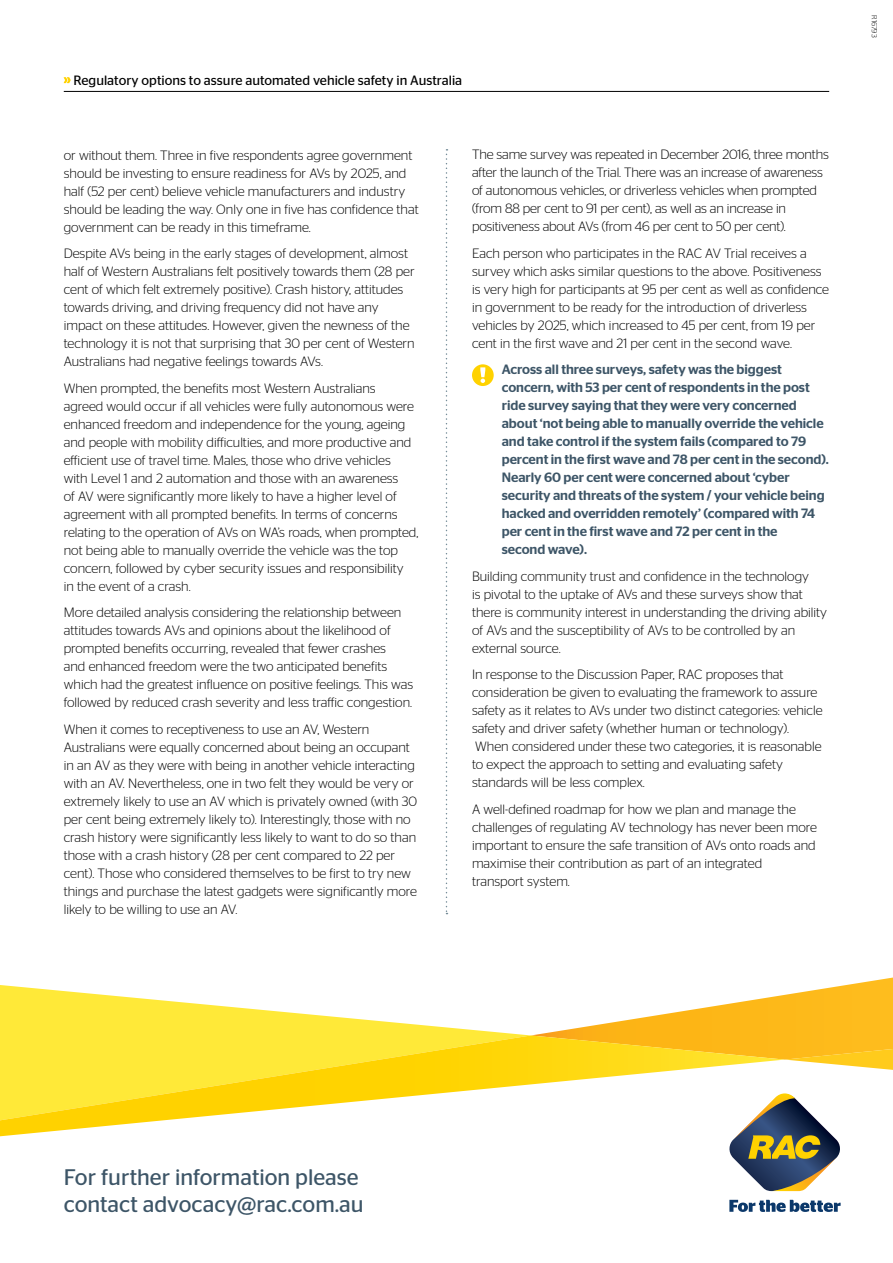
<style>
.page{position:relative;width:893px;height:1263px;background:#fff}
.page>*{position:absolute;margin:0;border:0;box-sizing:border-box;transform-origin:0 0}
.t1{font:22.5px/27px "Stag Sans";color:#3d5567}
.t2{font:300 13.5px/18px "Stag Sans";color:#000}
.t3{font:500 13.5px/18px "Stag Sans";letter-spacing:-.005em;color:#3d5567}
.t4{font:13.5px "Stag Sans";color:#000}
.t5{font:300 7.5px "Stag Sans";color:#000}
</style>
<div class="page">
<svg style="left:64px;top:77px;width:7px;height:6px"></svg>
<hr style="left:64px;top:91px;width:765px;height:1px;background:#000">
<svg style="left:446px;top:149px;width:1px;height:765px"></svg>
<svg style="left:729px;top:1200px;width:112px;height:12px"></svg>
<svg style="left:729px;top:1093px;width:111px;height:98px"></svg>
<svg style="left:0;top:985px;width:526px;height:50px"></svg>
<svg style="left:0;top:1035px;width:785px;height:101px"></svg>
<svg style="left:531px;top:977px;width:362px;height:93px"></svg>
<div style="left:472px;top:364px;width:22px;height:22px;background:#ffd200;border-radius:50%"></div>
<svg style="left:480px;top:367px;width:5px;height:16px"></svg>
<p class="t4" style="left:73px;top:73px;width:390px">Regulatory options to assure automated vehicle safety in Australia</p>
<p class="t2" style="left:64px;top:146px;width:356px">or without them. Three in five respondents agree government should be investing to ensure readiness for AVs by 2025, and half (52 per cent) believe vehicle manufacturers and industry should be leading the way. Only one in five has confidence that government can be ready in this timeframe.</p>
<p class="t2" style="left:64px;top:244px;width:352px">Despite AVs being in the early stages of development, almost half of Western Australians felt positively towards them (28 per cent of which felt extremely positive). Crash history, attitudes towards driving, and driving frequency did not have any impact on these attitudes. However, given the newness of the technology it is not that surprising that 30 per cent of Western Australians had negative feelings towards AVs.</p>
<p class="t2" style="left:64px;top:379px;width:356px">When prompted, the benefits most Western Australians agreed would occur if all vehicles were fully autonomous were enhanced freedom and independence for the young, ageing and people with mobility difficulties, and more productive and efficient use of travel time. Males, those who drive vehicles<br>with Level 1 and 2 automation and those with an awareness<br>of AV were significantly more likely to have a higher level of agreement with all prompted benefits. In terms of concerns relating to the operation of AVs on WA’s roads, when prompted, not being able to manually override the vehicle was the top concern, followed by cyber security issues and responsibility<br>in the event of a crash.</p>
<p class="t2" style="left:64px;top:603px;width:351px">More detailed analysis considering the relationship between attitudes towards AVs and opinions about the likelihood of prompted benefits occurring, revealed that fewer crashes<br>and enhanced freedom were the two anticipated benefits which had the greatest influence on positive feelings. This was followed by reduced crash severity and less traffic congestion.</p>
<p class="t2" style="left:64px;top:720px;width:355px">When it comes to receptiveness to use an AV, Western Australians were equally concerned about being an occupant in an AV as they were with being in another vehicle interacting with an AV. Nevertheless, one in two felt they would be very or extremely likely to use an AV which is privately owned (with 30 per cent being extremely likely to). Interestingly, those with no crash history were significantly less likely to want to do so than those with a crash history (28 per cent compared to 22 per cent). Those who considered themselves to be first to try new things and purchase the latest gadgets were significantly more likely to be willing to use an AV.</p>
<p class="t2" style="left:472px;top:146px;width:358px">The same survey was repeated in December 2016, three months after the launch of the Trial. There was an increase of awareness of autonomous vehicles, or driverless vehicles when prompted (from 88 per cent to 91 per cent), as well as an increase in positiveness about AVs (from 46 per cent to 50 per cent).</p>
<p class="t2" style="left:472px;top:244px;width:359px">Each person who participates in the RAC AV Trial receives a survey which asks similar questions to the above. Positiveness is very high for participants at 95 per cent as well as confidence in government to be ready for the introduction of driverless vehicles by 2025, which increased to 45 per cent, from 19 per cent in the first wave and 21 per cent in the second wave.</p>
<p class="t3" style="left:502px;top:361px;width:329px">Across all three surveys, safety was the biggest concern, with 53 per cent of respondents in the post ride survey saying that they were very concerned about ‘not being able to manually override the vehicle and take control if the system fails (compared to 79 percent in the first wave and 78 per cent in the second).<br>Nearly 60 per cent were concerned about ‘cyber security and threats of the system / your vehicle being hacked and overridden remotely’ (compared with 74 per cent in the first wave and 72 per cent in the<br>second wave).</p>
<p class="t2" style="left:472px;top:567px;width:357px">Building community trust and confidence in the technology<br>is pivotal to the uptake of AVs and these surveys show that there is community interest in understanding the driving ability of AVs and the susceptibility of AVs to be controlled by an external source.</p>
<p class="t2" style="left:472px;top:665px;width:352px">In response to the Discussion Paper, RAC proposes that consideration be given to evaluating the framework to assure safety as it relates to AVs under two distinct categories: vehicle safety and driver safety (whether human or technology).<br>When considered under these two categories, it is reasonable to expect the approach to setting and evaluating safety standards will be less complex.</p>
<p class="t2" style="left:472px;top:800px;width:347px">A well-defined roadmap for how we plan and manage the challenges of regulating AV technology has never been more important to ensure the safe transition of AVs onto roads and maximise their contribution as part of an integrated transport system.</p>
<p class="t5" style="left:879px;top:15px;width:24px;rotate:90deg">R16793</p>
<h1 class="t1" style="left:64px;top:1163px;width:301px">For further information please contact advocacy@rac.com.au</h1>
</div>
